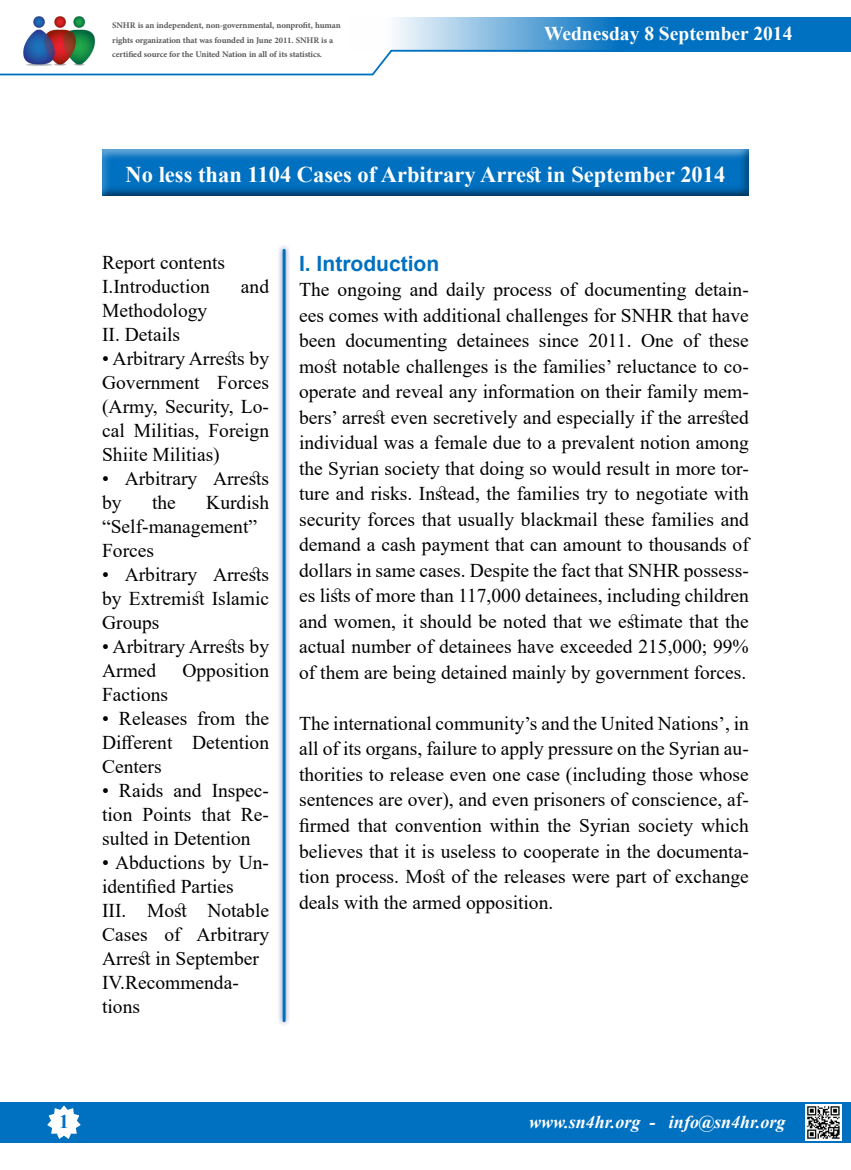
<style>
.page{position:relative;width:851px;height:1170px;background:#fff}
.page>*{position:absolute;margin:0;border:0;box-sizing:border-box;transform-origin:0 0}
.t1{font:700 22.5px "Times New Roman";color:#fff}
.t2{font:700 21px "Arial";color:#0070c0}
.t3{font:19.5px/24px "Times New Roman";color:#000}
.t4{font:700 19.5px "Times New Roman";color:#fff}
.t5{font:700 19.5px "Times New Roman";color:#0070c0}
.t6{font:italic 700 18px "Times New Roman";color:#fff}
.t7{font:700 12px/14.4px "Adobe Arabic";letter-spacing:-.01em;color:#58595b}
</style>
<div class="page">
<img style="left:23px;top:16px;width:72px;height:33px">
<div style="left:0;top:1101px;width:850px;height:41px;background:#0070c0"></div>
<svg style="left:44px;top:1101px;width:40px;height:38px"></svg>
<svg style="left:0;top:49px;width:392px;height:27px"></svg>
<img style="left:805px;top:1104px;width:36px;height:36px">
<svg style="left:349px;top:17px;width:501px;height:35px;background:#4b9ad2"></svg>
<div style="left:92px;top:142px;width:669px;height:54px;background:#000;opacity:.75"></div>
<div style="left:277px;top:244px;width:14px;height:783px;background:#234190;opacity:.75"></div>
<hr style="left:282px;top:250px;width:3px;height:770px;background:#0070c0">
<p class="t7" style="left:112px;top:17px;width:230px">SNHR anis independent, non-governmental, nonprofit, human rights organization that was founded in June 2011. SNHR ais certified source for the United Nation in all of its statistics.</p>
<p class="t4" style="left:544px;top:19px;width:250px">Wednesday 8 September 2014</p>
<p class="t1" style="left:125px;top:158px;width:601px">No less than 1104 Cases of Arbitrary Arrest in September 2014</p>
<p class="t3" style="left:102px;top:249px;width:124px">Report contents</p>
<p class="t3" style="left:102px;top:273px;width:109px">.I Introduction<br>Methodology<br>II. Details</p>
<p class="t3" style="left:102px;top:346px;width:168px;text-align:right">• Arbitrary Arrests by<br>Forces</p>
<p class="t3" style="left:241px;top:273px;width:30px">and</p>
<p class="t3" style="left:102px;top:370px;width:99px">Government</p>
<p class="t3" style="left:102px;top:394px;width:168px">(Army, Security, Lo-</p>
<p class="t3" style="left:213px;top:442px;width:58px;text-indent:-111px">Shiite Militias(<br>Arrests</p>
<p class="t3" style="left:102px;top:418px;width:24px">cal</p>
<p class="t3" style="left:134px;top:418px;width:67px">Militias,</p>
<p class="t3" style="left:208px;top:418px;width:62px">Foreign</p>
<p class="t3" style="left:125px;top:466px;width:74px">Arbitrary</p>
<p class="t3" style="left:102px;top:466px;width:8px">•</p>
<p class="t3" style="left:102px;top:490px;width:21px">by</p>
<p class="t3" style="left:102px;top:514px;width:156px">“Self-management“</p>
<p class="t3" style="left:102px;top:538px;width:53px">Forces</p>
<p class="t3" style="left:213px;top:562px;width:58px">Arrests</p>
<p class="t3" style="left:152px;top:490px;width:25px">the</p>
<p class="t3" style="left:206px;top:490px;width:64px">Kurdish</p>
<p class="t3" style="left:125px;top:562px;width:74px">Arbitrary</p>
<p class="t3" style="left:102px;top:562px;width:168px">•<br>by Extremist Islamic<br>Groups</p>
<p class="t3" style="left:102px;top:634px;width:168px;text-align:right">• Arbitrary Arrests by<br>Opposition</p>
<p class="t3" style="left:102px;top:658px;width:68px">Armed<br>Factions</p>
<p class="t3" style="left:102px;top:706px;width:8px">•</p>
<p class="t3" style="left:119px;top:706px;width:70px">Releases</p>
<p class="t3" style="left:197px;top:706px;width:39px">from</p>
<p class="t3" style="left:245px;top:706px;width:25px">the</p>
<p class="t3" style="left:102px;top:730px;width:72px">Different<br>Centers</p>
<p class="t3" style="left:192px;top:730px;width:78px">Detention</p>
<p class="t3" style="left:102px;top:778px;width:8px">•</p>
<p class="t3" style="left:119px;top:778px;width:46px">Raids</p>
<p class="t3" style="left:173px;top:778px;width:30px">and</p>
<p class="t3" style="left:212px;top:778px;width:59px">Inspec-</p>
<p class="t3" style="left:102px;top:802px;width:32px">tion</p>
<p class="t3" style="left:143px;top:802px;width:50px">Points</p>
<p class="t3" style="left:201px;top:802px;width:31px">that</p>
<p class="t3" style="left:241px;top:802px;width:30px">Re-</p>
<p class="t3" style="left:102px;top:826px;width:150px">sulted in Detention</p>
<p class="t3" style="left:102px;top:850px;width:168px">• Abductions by Un-</p>
<p class="t3" style="left:207px;top:898px;width:63px">Notable</p>
<p class="t3" style="left:102px;top:874px;width:133px">identified Parties</p>
<p class="t3" style="left:147px;top:898px;width:41px">Most</p>
<p class="t3" style="left:102px;top:898px;width:26px">III.</p>
<p class="t3" style="left:196px;top:922px;width:74px">Arbitrary</p>
<p class="t3" style="left:164px;top:922px;width:18px">of</p>
<p class="t3" style="left:102px;top:922px;width:158px">Cases<br>Arrest in September</p>
<p class="t3" style="left:102px;top:994px;width:39px">tions</p>
<p class="t3" style="left:102px;top:970px;width:138px">IV.Recommenda-</p>
<p class="t2" style="left:299px;top:248px;width:142px">.I Introduction</p>
<p class="t3" style="left:299px;top:302px;width:451px">ees comes with additional challenges for SNHR that have</p>
<p class="t3" style="left:299px;top:277px;width:451px">The ongoing and daily process of documenting detain-</p>
<p class="t3" style="left:708px;top:328px;width:42px">these</p>
<p class="t3" style="left:299px;top:328px;width:38px">been</p>
<p class="t3" style="left:345px;top:328px;width:103px">documenting</p>
<p class="t3" style="left:456px;top:328px;width:74px">detainees</p>
<p class="t3" style="left:538px;top:328px;width:42px">since</p>
<p class="t3" style="left:683px;top:328px;width:18px">of</p>
<p class="t3" style="left:641px;top:328px;width:34px">One</p>
<p class="t3" style="left:588px;top:328px;width:45px">2011.</p>
<p class="t3" style="left:299px;top:353px;width:451px">most notable challenges is the families’ reluctance to co-</p>
<p class="t3" style="left:299px;top:379px;width:451px">operate and reveal any information on their family mem-</p>
<p class="t3" style="left:299px;top:404px;width:451px">bers’ arrest even secretively and especially if the arrested</p>
<p class="t3" style="left:299px;top:430px;width:451px">individual was a female due to a prevalent notion among</p>
<p class="t3" style="left:299px;top:481px;width:451px">ture and risks. Instead, the families try to negotiate with</p>
<p class="t3" style="left:299px;top:455px;width:451px">the Syrian society that doing so would result in more tor-</p>
<p class="t3" style="left:299px;top:506px;width:451px;line-height:25.5px">security forces that usually blackmail these families and demand a cash payment that can amount to thousands of</p>
<p class="t3" style="left:299px;top:583px;width:451px">es lists of more than 117,000 detainees, including children</p>
<p class="t3" style="left:299px;top:557px;width:451px">dollars in same cases. Despite the fact that SNHR possess-</p>
<p class="t3" style="left:299px;top:608px;width:451px;line-height:25.5px;text-align:justify">and women, it should be noted that we estimate that the actual number of detainees have exceeded 215,000; 99% of them are being detained mainly by government forces.</p>
<p class="t3" style="left:299px;top:710px;width:451px">The international community s’ and the United Nations i n,’</p>
<p class="t3" style="left:299px;top:761px;width:451px">thorities to release even one case (including those whose</p>
<p class="t3" style="left:299px;top:736px;width:451px">all of its organs, failure to apply pressure on the Syrian au-</p>
<p class="t3" style="left:299px;top:787px;width:451px">sentences are over ,) and even prisoners of conscience, af-</p>
<p class="t3" style="left:299px;top:812px;width:451px">firmed that convention within the Syrian society which</p>
<p class="t3" style="left:299px;top:838px;width:451px">believes that isit useless to cooperate in the documenta-</p>
<p class="t3" style="left:299px;top:889px;width:256px">deals with the armed opposition.</p>
<p class="t3" style="left:299px;top:863px;width:451px">tion process. Most of the releases were part of exchange</p>
<p class="t5" style="left:59px;top:1106px;width:11px">1</p>
<p class="t6" style="left:529px;top:1108px;width:113px">www.sn4hr.org</p>
<p class="t6" style="left:649px;top:1108px;width:7px">-</p>
<p class="t6" style="left:669px;top:1108px;width:118px">info@sn4hr.org</p>
</div>
